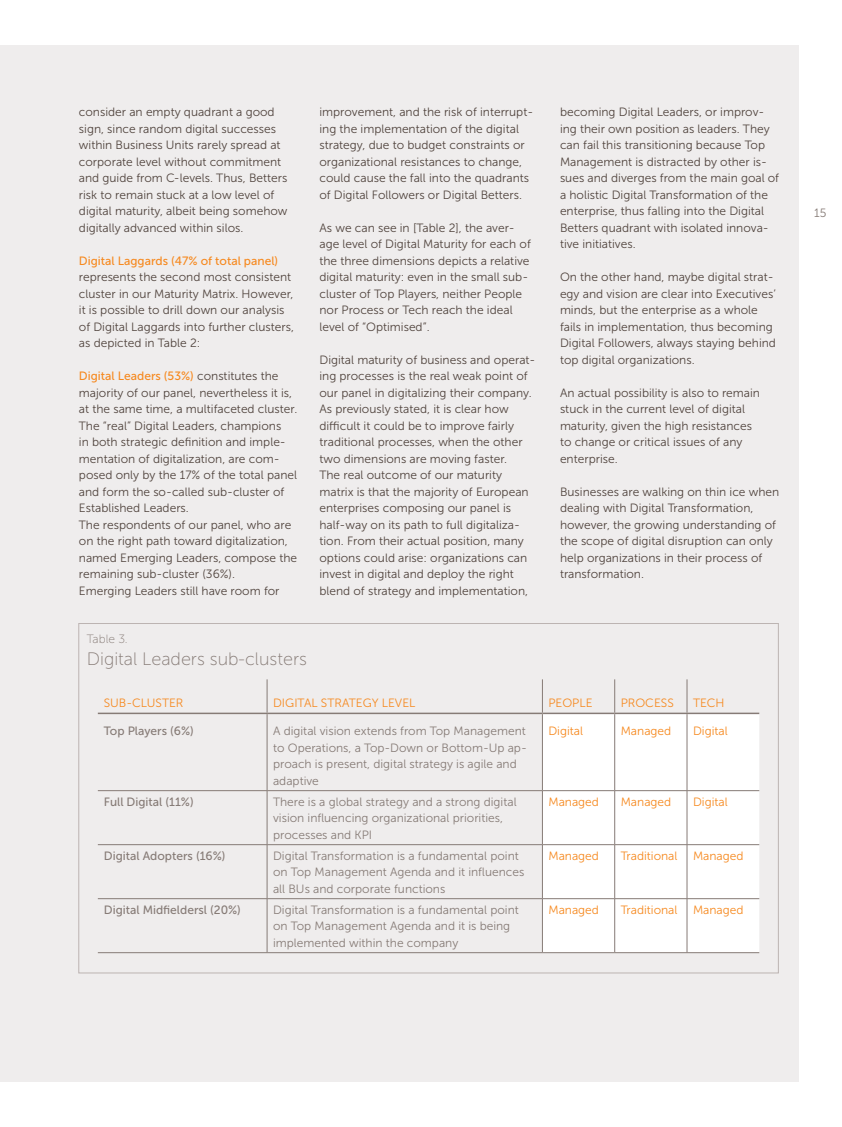
<style>
.page{position:relative;width:842px;height:1127px;background:#fff}
.page>*{position:absolute;margin:0;border:0;box-sizing:border-box;transform-origin:0 0}
.grafiektitel{font:18px "Museo Sans 100";color:#867b76}
.broodtekst{font:12px/16.5px "Museo Sans 300";color:#50433d}
.broodtekst-2{font:12px/16.5px "Museo Sans 300";color:#867b76}
.broodtekst-3{font:12px "Museo Sans 300";color:#f6891f}
.broodtekst-4{font:12px "Museo Sans 500";color:#867b76}
.grafiektitel-2{font:12px "Museo Sans 100";color:#867b76}
.s1{font-family:"Museo Sans 500";color:#f6891f}
</style>
<div class="page">
<div style="left:0;top:45px;width:799px;height:1036px;background:#efeded"></div>
<div style="left:543px;top:714px;width:216px;height:238px;background:#fff"></div>
<hr style="left:267px;top:679px;width:1px;height:33px;background:#867b76">
<hr style="left:542px;top:679px;width:1px;height:33px;background:#867b76">
<hr style="left:614px;top:679px;width:1px;height:33px;background:#867b76">
<hr style="left:687px;top:679px;width:1px;height:33px;background:#867b76">
<hr style="left:267px;top:714px;width:1px;height:76px;background:#867b76">
<hr style="left:542px;top:714px;width:1px;height:76px;background:#867b76">
<hr style="left:614px;top:714px;width:1px;height:76px;background:#867b76">
<hr style="left:687px;top:714px;width:1px;height:76px;background:#867b76">
<hr style="left:98px;top:790px;width:169px;height:1px;background:#867b76">
<hr style="left:267px;top:790px;width:275px;height:1px;background:#867b76">
<hr style="left:267px;top:791px;width:1px;height:53px;background:#867b76">
<hr style="left:542px;top:790px;width:73px;height:1px;background:#867b76">
<hr style="left:542px;top:791px;width:1px;height:53px;background:#867b76">
<hr style="left:615px;top:790px;width:72px;height:1px;background:#867b76">
<hr style="left:614px;top:791px;width:1px;height:53px;background:#867b76">
<hr style="left:687px;top:790px;width:72px;height:1px;background:#867b76">
<hr style="left:687px;top:791px;width:1px;height:53px;background:#867b76">
<hr style="left:98px;top:844px;width:169px;height:1px;background:#867b76">
<hr style="left:267px;top:844px;width:275px;height:1px;background:#867b76">
<hr style="left:267px;top:845px;width:1px;height:53px;background:#867b76">
<hr style="left:542px;top:844px;width:73px;height:1px;background:#867b76">
<hr style="left:542px;top:845px;width:1px;height:53px;background:#867b76">
<hr style="left:615px;top:844px;width:72px;height:1px;background:#867b76">
<hr style="left:614px;top:845px;width:1px;height:53px;background:#867b76">
<hr style="left:687px;top:844px;width:72px;height:1px;background:#867b76">
<hr style="left:687px;top:845px;width:1px;height:53px;background:#867b76">
<hr style="left:98px;top:898px;width:169px;height:1px;background:#867b76">
<hr style="left:267px;top:898px;width:275px;height:1px;background:#867b76">
<hr style="left:267px;top:899px;width:1px;height:53px;background:#867b76">
<hr style="left:542px;top:898px;width:73px;height:1px;background:#867b76">
<hr style="left:542px;top:899px;width:1px;height:53px;background:#867b76">
<hr style="left:615px;top:898px;width:72px;height:1px;background:#867b76">
<hr style="left:614px;top:899px;width:1px;height:53px;background:#867b76">
<hr style="left:687px;top:898px;width:72px;height:1px;background:#867b76">
<hr style="left:687px;top:899px;width:1px;height:53px;background:#867b76">
<hr style="left:98px;top:952px;width:169px;height:1px;background:#867b76">
<hr style="left:267px;top:952px;width:275px;height:1px;background:#867b76">
<hr style="left:542px;top:952px;width:73px;height:1px;background:#867b76">
<hr style="left:615px;top:952px;width:72px;height:1px;background:#867b76">
<hr style="left:687px;top:952px;width:72px;height:1px;background:#867b76">
<hr style="left:98px;top:712px;width:169px;height:2px;background:#867b76">
<hr style="left:267px;top:712px;width:275px;height:2px;background:#867b76">
<hr style="left:542px;top:712px;width:73px;height:2px;background:#867b76">
<hr style="left:615px;top:712px;width:72px;height:2px;background:#867b76">
<hr style="left:687px;top:712px;width:72px;height:2px;background:#867b76">
<p class="broodtekst" style="left:79px;top:104px;width:210px">consider an empty quadrant a good sign, since random digital successes within Business Units rarely spread at corporate level without commitment and guide from C-levels. Thus, Betters risk to remain stuck at a low level of digital maturity, albeit being somehow digitally advanced within silos.</p>
<p class="broodtekst" style="left:79px;top:252px;width:217px"><span class="s1">Digital Laggards (47% of total panel) </span>represents the second most consistent cluster in our Maturity Matrix. However, it is possible to drill down our analysis of Digital Laggards into further clusters, as depicted in Table 2:</p>
<p class="broodtekst" style="left:79px;top:368px;width:220px"><span class="s1">Digital Leaders (53%)</span> constitutes the majority of our panel, nevertheless it is, at the same time, a multifaceted cluster.<br>The “real” Digital Leaders, champions<br>in both strategic definition and imple&shy;mentation of digitalization, are com&shy;posed only by the 17% of the total panel and form the so-called sub-cluster of Established Leaders.</p>
<p class="broodtekst" style="left:79px;top:516px;width:220px">The respondents of our panel, who are on the right path toward digitalization, named Emerging Leaders, compose the remaining sub-cluster (36%).</p>
<p class="broodtekst" style="left:79px;top:582px;width:202px">Emerging Leaders still have room for</p>
<p class="broodtekst" style="left:319px;top:104px;width:215px">improvement, and the risk of interrupt&shy;ing the implementation of the digital strategy, due to budget constraints or organizational resistances to change, could cause the fall into the quadrants of Digital Followers or Digital Betters.</p>
<p class="broodtekst" style="left:319px;top:219px;width:213px">As we can see in [Table 2], the aver&shy;age level of Digital Maturity for each of the three dimensions depicts a relative digital maturity: even in the small sub&shy;cluster of Top Players, neither People nor Process or Tech reach the ideal level of “Optimised”.</p>
<p class="broodtekst" style="left:319px;top:351px;width:217px">Digital maturity of business and operat&shy;ing processes is the real weak point of our panel in digitalizing their company.<br>As previously stated, it is clear how difficult it could be to improve fairly traditional processes, when the other two dimensions are moving faster.</p>
<p class="broodtekst" style="left:319px;top:467px;width:211px">The real outcome of our maturity matrix is that the majority of European enterprises composing our panel is half-way on its path to full digitaliza&shy;tion. From their actual position, many options could arise: organizations can invest in digital and deploy the right blend of strategy and implementation,</p>
<p class="grafiektitel-2" style="left:87px;top:633px;width:42px">Table 3.</p>
<p class="grafiektitel" style="left:87px;top:649px;width:222px">Digital Leaders sub-clusters</p>
<p class="broodtekst" style="left:560px;top:104px;width:221px">becoming Digital Leaders, or improv&shy;ing their own position as leaders. They can fail this transitioning because Top Management is distracted by other is&shy;sues and diverges from the main goal of a holistic Digital Transformation of the enterprise, thus falling into the Digital Betters quadrant with isolated innova&shy;tive initiatives.</p>
<p class="broodtekst" style="left:560px;top:269px;width:217px">On the other hand, maybe digital strat&shy;egy and vision are clear into Executives’ minds, but the enterprise as a whole fails in implementation, thus becoming Digital Followers, always staying behind top digital organizations.</p>
<p class="broodtekst" style="left:560px;top:384px;width:202px">An actual possibility is also to remain stuck in the current level of digital maturity, given the high resistances to change or critical issues of any enterprise.</p>
<p class="broodtekst" style="left:560px;top:483px;width:221px">Businesses are walking on thin ice when dealing with Digital Transformation, however, the growing understanding of the scope of digital disruption can only help organizations in their process of transformation.</p>
<p class="broodtekst-3" style="left:104px;top:697px;width:81px">SUB-CLUSTER</p>
<p class="broodtekst-3" style="left:273px;top:697px;width:144px">DIGITAL STRATEGY LEVEL</p>
<p class="broodtekst-3" style="left:548px;top:697px;width:46px">PEOPLE</p>
<p class="broodtekst-3" style="left:621px;top:697px;width:55px">PROCESS</p>
<p class="broodtekst-3" style="left:693px;top:697px;width:33px">TECH</p>
<p class="broodtekst-4" style="left:104px;top:724px;width:91px">Top Players (6%)</p>
<p class="broodtekst-2" style="left:273px;top:723px;width:255px">A digital vision extends from Top Management to Operations, a Top-Down or Bottom-Up ap&shy;proach is present, digital strategy is agile and adaptive</p>
<p class="broodtekst-3" style="left:548px;top:724px;width:36px">Digital</p>
<p class="broodtekst-3" style="left:621px;top:724px;width:52px">Managed</p>
<p class="broodtekst-3" style="left:693px;top:724px;width:36px">Digital</p>
<p class="broodtekst-4" style="left:104px;top:795px;width:91px">Full Digital (11%)</p>
<p class="broodtekst-2" style="left:273px;top:793px;width:245px">There is a global strategy and a strong digital vision influencing organizational priorities, processes and KPI</p>
<p class="broodtekst-3" style="left:548px;top:795px;width:52px">Managed</p>
<p class="broodtekst-3" style="left:621px;top:795px;width:52px">Managed</p>
<p class="broodtekst-3" style="left:693px;top:795px;width:36px">Digital</p>
<p class="broodtekst-4" style="left:104px;top:849px;width:123px">Digital Adopters (16%)</p>
<p class="broodtekst-2" style="left:273px;top:847px;width:253px">Digital Transformation is a fundamental point on Top Management Agenda and it influences all BUs and corporate functions</p>
<p class="broodtekst-3" style="left:548px;top:849px;width:52px">Managed</p>
<p class="broodtekst-3" style="left:621px;top:849px;width:58px">Traditional</p>
<p class="broodtekst-3" style="left:693px;top:849px;width:52px">Managed</p>
<p class="broodtekst-4" style="left:104px;top:903px;width:139px">Digital Midfieldersl (20%)</p>
<p class="broodtekst-2" style="left:273px;top:901px;width:247px">Digital Transformation is a fundamental point on Top Management Agenda and it is being implemented within the company</p>
<p class="broodtekst-3" style="left:548px;top:903px;width:52px">Managed</p>
<p class="broodtekst-3" style="left:621px;top:903px;width:58px">Traditional</p>
<p class="broodtekst-3" style="left:693px;top:903px;width:52px">Managed</p>
<p class="broodtekst-2" style="left:814px;top:205px;width:14px">15</p>
</div>
